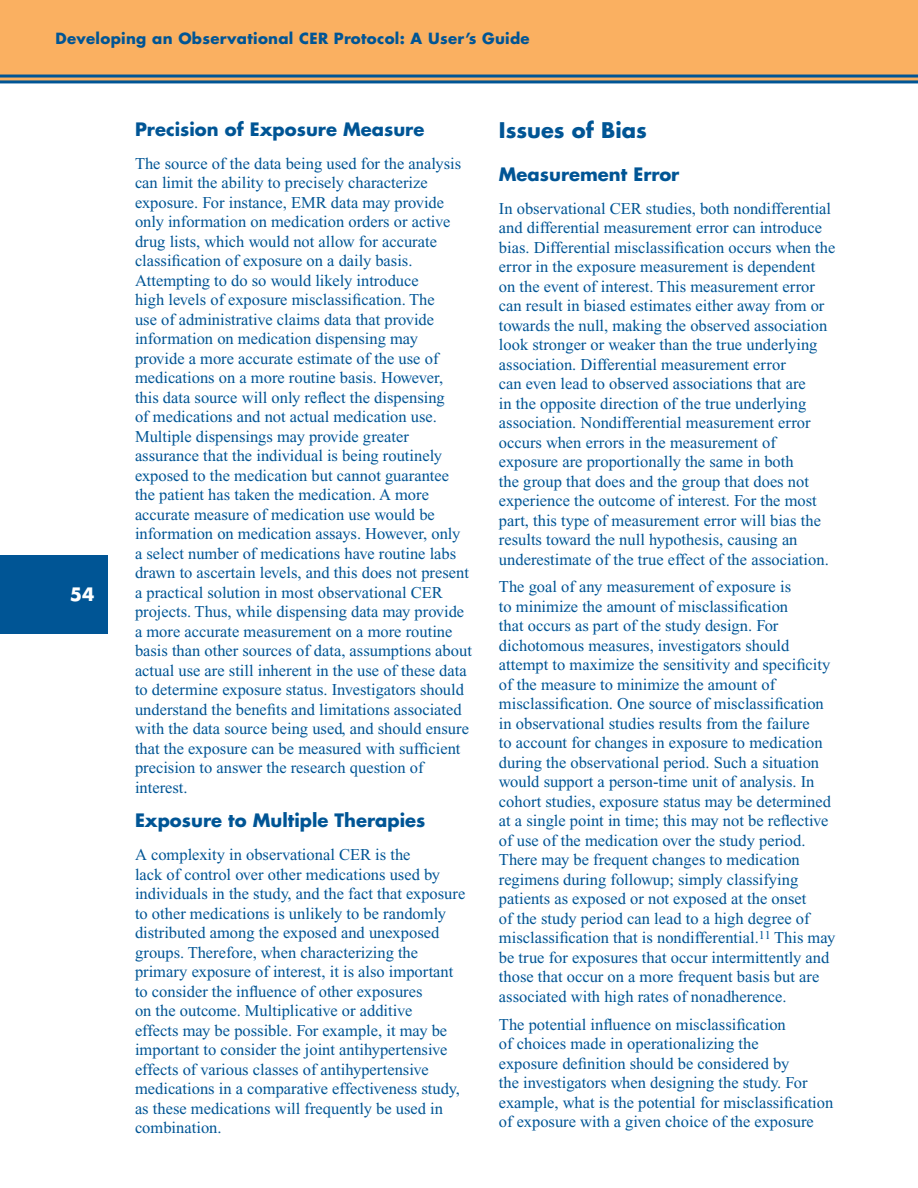
<style>
.page{position:relative;width:918px;height:1188px;background:#fff}
.page>*{position:absolute;margin:0;border:0;box-sizing:border-box;transform-origin:0 0}
.Head_1{font:700 21px "Futura";color:#005595}
.Head_2{font:700 18px "Futura";color:#005595}
.t1{font:700 18px "Futura";color:#fff}
.Text{font:16.5px/19.5px "Times New Roman";color:#005595}
.t2{font:700 15px "Futura";letter-spacing:.02em;color:#005595}
</style>
<div class="page">
<div style="left:0;top:0;width:918px;height:83px;background:#fab061"></div>
<div style="left:0;top:555px;width:108px;height:78px;background:#005595"></div>
<hr style="left:0;top:75px;width:918px;height:3px;background:#005595">
<hr style="left:0;top:80px;width:918px;height:3px;background:#005595">
<p class="t2" style="left:56px;top:29px;width:476px">Developing an Observational CER Protocol: A User’s Guide</p>
<p class="t1" style="left:70px;top:582px;width:26px">54</p>
<p class="Head_2" style="left:135px;top:117px;width:291px">Precision of Exposure Measure</p>
<p class="Text" style="left:135px;top:154px;width:338px">The source of the data being used for the analysis can limit the ability to precisely characterize exposure. For instance, EMR data may provide only information on medication orders or active drug lists, which would not allow for accurate classification of exposure on a daily basis.<br>Attempting to do so would likely introduce<br>high levels of exposure misclassification. The<br>use of administrative claims data that provide information on medication dispensing may<br>provide a more accurate estimate of the use of medications on a more routine basis. However,<br>this data source will only reflect the dispensing<br>of medications and not actual medication use.<br>Multiple dispensings may provide greater assurance that the individual is being routinely exposed to the medication but cannot guarantee the patient has taken the medication. A more accurate measure of medication use would be information on medication assays. However, only<br>a select number of medications have routine labs drawn to ascertain levels, and this does not present a practical solution in most observational CER projects. Thus, while dispensing data may provide a more accurate measurement on a more routine basis than other sources of data, assumptions about actual use are still inherent in the use of these data to determine exposure status. Investigators should understand the benefits and limitations associated with the data source being used, and should ensure that the exposure can be measured with sufficient precision to answer the research question of interest.</p>
<p class="Head_2" style="left:135px;top:809px;width:292px">Exposure to Multiple Therapies</p>
<p class="Text" style="left:135px;top:845px;width:332px">A complexity in observational CER is the<br>lack of control over other medications used by individuals in the study, and the fact that exposure to other medications is unlikely to be randomly distributed among the exposed and unexposed groups. Therefore, when characterizing the primary exposure of interest, it is also important to consider the influence of other exposures<br>on the outcome. Multiplicative or additive<br>effects may be possible. For example, it may be important to consider the joint antihypertensive effects of various classes of antihypertensive medications in a comparative effectiveness study, as these medications will frequently be used in combination.</p>
<p class="Head_1" style="left:499px;top:116px;width:149px">Issues of Bias</p>
<p class="Head_2" style="left:499px;top:162px;width:182px">Measurement Error</p>
<p class="Text" style="left:499px;top:199px;width:338px">In observational CER studies, both nondifferential and differential measurement error can introduce bias. Differential misclassification occurs when the error in the exposure measurement is dependent on the event of interest. This measurement error can result in biased estimates either away from or towards the null, making the observed association look stronger or weaker than the true underlying association. Differential measurement error<br>can even lead to observed associations that are<br>in the opposite direction of the true underlying association. Nondifferential measurement error occurs when errors in the measurement of exposure are proportionally the same in both<br>the group that does and the group that does not experience the outcome of interest. For the most part, this type of measurement error will bias the results toward the null hypothesis, causing an underestimate of the true effect of the association.</p>
<p class="Text" style="left:499px;top:577px;width:338px">The goal of any measurement of exposure is<br>to minimize the amount of misclassification<br>that occurs as part of the study design. For dichotomous measures, investigators should attempt to maximize the sensitivity and specificity of the measure to minimize the amount of misclassification. One source of misclassification in observational studies results from the failure<br>to account for changes in exposure to medication during the observational period. Such a situation would support a person-time unit of analysis. In cohort studies, exposure status may be determined at a single point in time; this may not be reflective of use of the medication over the study period.<br>There may be frequent changes to medication regimens during followup; simply classifying patients as exposed or not exposed at the onset<br>of the study period can lead to a high degree of misclassification that is nondifferential.<sup>11</sup> This may be true for exposures that occur intermittently and those that occur on a more frequent basis but are associated with high rates of nonadherence.</p>
<p class="Text" style="left:499px;top:1014px;width:336px">The potential influence on misclassification<br>of choices made in operationalizing the<br>exposure definition should be considered by<br>the investigators when designing the study. For example, what is the potential for misclassification of exposure with a given choice of the exposure</p>
</div>
